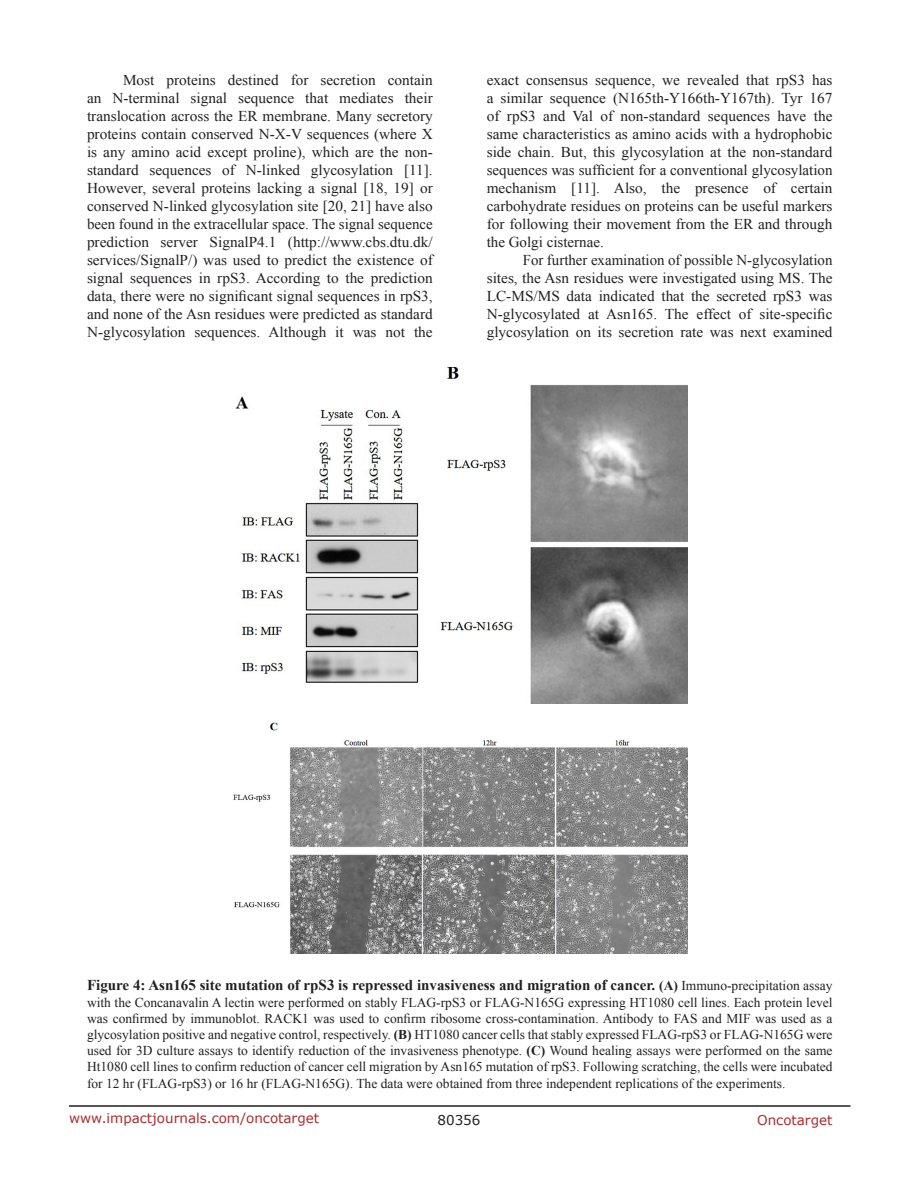
<style>
.page{position:relative;width:918px;height:1188px;background:#fff}
.page>*{position:absolute;margin:0;border:0;box-sizing:border-box;transform-origin:0 0}
.BodyText{font:15px/18px "Times New Roman";color:#221f22;text-align:justify}
.FigureText{font:700 15px "Times New Roman";color:#221f22}
.FigureText-2{font:13.5px/16.2px "Times New Roman";color:#221f22;text-align:justify}
.t1{font:13.5px "Verdana";color:#ac2b31}
.t2{font:13.5px "Verdana";color:#221f22}
.s1{font-size:13.5px}
.s2{font-weight:400;font-size:13.5px}
.s3{font-weight:700}
</style>
<div class="page">
<hr style="left:69px;top:1105px;width:781px;height:2px;background:#231f20">
<img style="left:235px;top:367px;width:452px;height:336px">
<img style="left:233px;top:723px;width:454px;height:231px">
<p class="BodyText" style="left:87px;top:71px;width:347px;text-indent:36px">Most proteins destined for secretion contain an N-terminal signal sequence that mediates their translocation across the ER membrane. Many secretory proteins contain conserved N-X-V sequences (where X is any amino acid except proline), which are the non&shy;standard sequences of N-linked glycosylation [11].<br>However, several proteins lacking a signal [18, 19] or conserved N-linked glycosylation site [20, 21] have also been found in the extracellular space. The signal sequence prediction server SignalP4.1 (http://www.cbs.dtu.dk/ services/SignalP/) was used to predict the existence of signal sequences in rpS3. According to the prediction data, there were no significant signal sequences in rpS3, and none of the Asn residues were predicted as standard N-glycosylation sequences. Although it was not the</p>
<p class="BodyText" style="left:487px;top:71px;width:347px">exact consensus sequence, we revealed that rpS3 has a similar sequence (N165th-Y166th-Y167th). Tyr 167 of rpS3 and Val of non-standard sequences have the same characteristics as amino acids with a hydrophobic side chain. But, this glycosylation at the non-standard sequences was sufficient for a conventional glycosylation mechanism [11]. Also, the presence of certain carbohydrate residues on proteins can be useful markers for following their movement from the ER and through the Golgi cisternae.</p>
<p class="BodyText" style="left:487px;top:251px;width:347px;text-indent:36px">For further examination of possible N-glycosylation sites, the Asn residues were investigated using MS. The LC-MS/MS data indicated that the secreted rpS3 was N-glycosylated at Asn165. The effect of site-specific glycosylation on its secretion rate was next examined</p>
<p class="FigureText" style="left:87px;top:975px;width:747px">Figure 4: Asn165 site mutation of rpS3 is repressed invasiveness and migration of cancer. <span class="s1">(A)</span> <span class="s2">Immuno-precipitation assay</span></p>
<p class="FigureText-2" style="left:87px;top:994px;width:747px">with the Concanavalin A lectin were performed on stably FLAG-rpS3 or FLAG-N165G expressing HT1080 cell lines. Each protein level was confirmed by immunoblot. RACK1 was used to confirm ribosome cross-contamination. Antibody to FAS and MIF was used as a glycosylation positive and negative control, respectively. <span class="s3">(B)</span> HT1080 cancer cells that stably expressed FLAG-rpS3 or FLAG-N165G were used for 3D culture assays to identify reduction of the invasiveness phenotype. <span class="s3">(C)</span> Wound healing assays were performed on the same Ht1080 cell lines to confirm reduction of cancer cell migration by Asn165 mutation of rpS3. Following scratching, the cells were incubated for 12 hr (FLAG-rpS3) or 16 hr (FLAG-N165G). The data were obtained from three independent replications of the experiments.</p>
<p class="t1" style="left:69px;top:1109px;width:252px">www.impactjournals.com/oncotarget</p>
<p class="t2" style="left:438px;top:1111px;width:44px">80356</p>
<p class="t1" style="left:757px;top:1111px;width:77px">Oncotarget</p>
</div>
